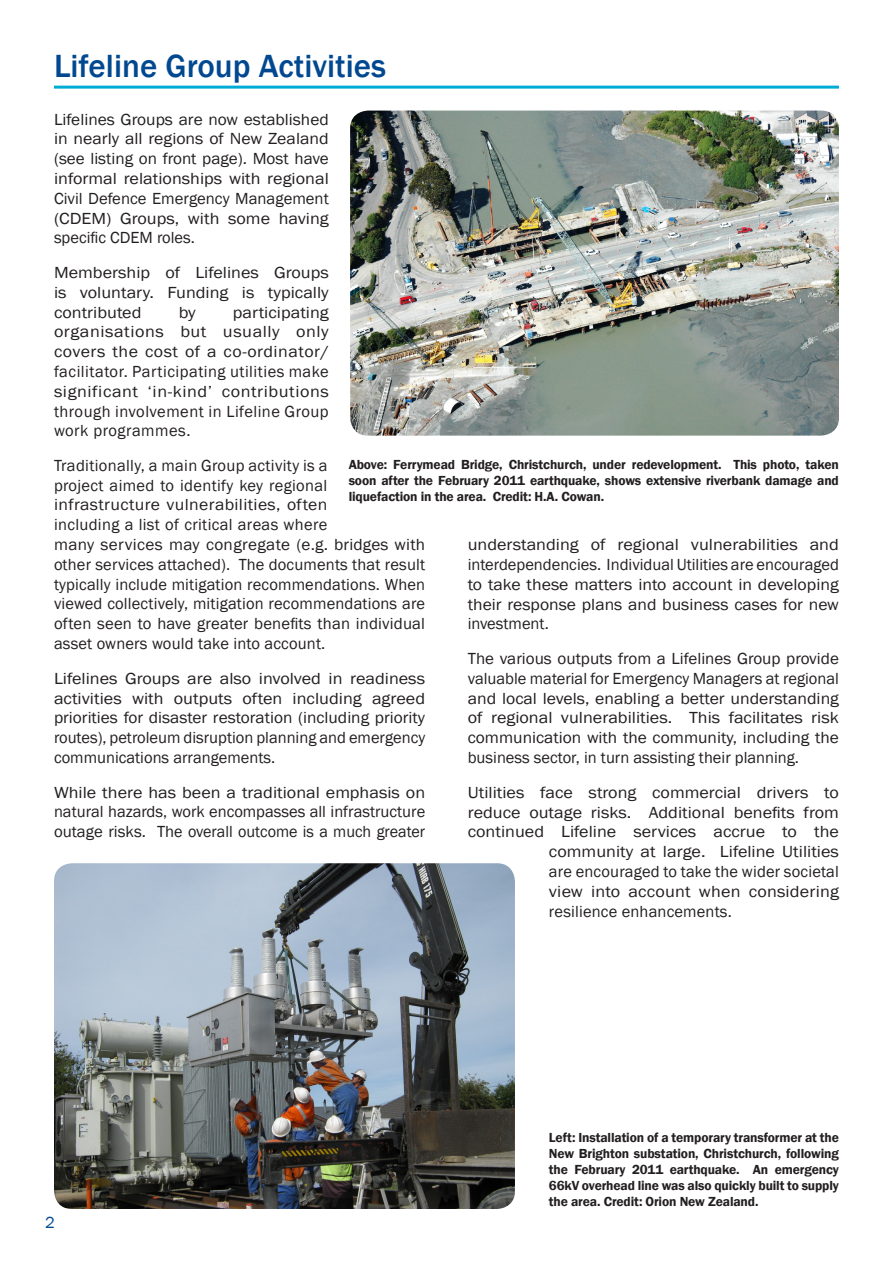
<style>
.page{position:relative;width:893px;height:1263px;background:#fff}
.page>*{position:absolute;margin:0;border:0;box-sizing:border-box;transform-origin:0 0}
.heading{font:500 33px "Franklin Gothic";color:#014890}
.body{font:16.5px/19.8px "Franklin Gothic";letter-spacing:.01em;color:#231f20;text-align:justify;scale:1.1 1}
.body-2{font:16.5px/19.8px "Franklin Gothic";letter-spacing:.01em;color:#231f20}
.body-3{font:16.5px/19.8px "Franklin Gothic";letter-spacing:.01em;color:#231f20;text-align:justify;scale:1.05 1}
.body-4{font:16.5px "Franklin Gothic";color:#014890}
.t1{font:600 13.5px/16.2px "Franklin Gothic";letter-spacing:-.01em;color:#231f20;text-align:justify}
</style>
<div class="page">
<img style="left:350px;top:111px;width:489px;height:325px">
<img style="left:54px;top:863px;width:461px;height:346px">
<hr style="left:54px;top:86px;width:785px;height:3px;background:#00acd5">
<p class="heading" style="left:54px;top:46px;width:334px">Lifeline Group Activities</p>
<p class="body-3" style="left:54px;top:110px;width:263px">Lifelines Groups are now established in nearly all regions of New Zealand (see listing on front page). Most have informal relationships with regional Civil Defence Emergency Management (CDEM) Groups, with some having specific CDEM roles.</p>
<p class="body" style="left:54px;top:263px;width:251px">Membership of Lifelines Groups is voluntary. Funding is typically contributed</p>
<p class="body" style="left:54px;top:303px;width:251px;text-indent:179px">participating organisations but usually only covers the cost of a co-ordinator/ facilitator. Participating utilities make significant ‘in-kind’ contributions through involvement in Lifeline Group work programmes.</p>
<p class="body-2" style="left:54px;top:456px;width:373px">Traditionally, a main Group activity is a<br>project aimed to identify key regional infrastructure vulnerabilities, often<br>including a list of critical areas where<br>many services may congregate (e.g. bridges with other services attached). The documents that result typically include mitigation recommendations. When viewed collectively, mitigation recommendations are often seen to have greater benefits than individual asset owners would take into account.</p>
<p class="body" style="left:54px;top:669px;width:339px">Lifelines Groups are also involved in readiness activities with outputs often including agreed priorities for disaster restoration (including priority routes), petroleum disruption planning and emergency communications arrangements.</p>
<p class="body" style="left:54px;top:782px;width:339px">While there has been a traditional emphasis on natural hazards, work encompasses all infrastructure outage risks. The overall outcome is a much greater</p>
<p class="body" style="left:179px;top:303px;width:17px">by</p>
<p class="t1" style="left:349px;top:456px;width:492px">Above: Ferrymead Bridge, Christchurch, under redevelopment. This photo, taken soon after the February 2011 earthquake, shows extensive riverbank damage and liquefaction in the area. Credit: H.A. Cowan.</p>
<p class="body" style="left:468px;top:535px;width:339px">understanding of regional vulnerabilities and interdependencies. Individual Utilities are encouraged to take these matters into account in developing their response plans and business cases for new investment.</p>
<p class="body-2" style="left:468px;top:649px;width:373px;text-align:justify">The various outputs from a Lifelines Group provide valuable material for Emergency Managers at regional and local levels, enabling a better understanding of regional vulnerabilities. This facilitates risk communication with the community, including the business sector, in turn assisting their planning.</p>
<p class="body" style="left:468px;top:783px;width:339px">Utilities face strong commercial drivers to</p>
<p class="body" style="left:468px;top:802px;width:339px">reduce outage risks. Additional benefits from</p>
<p class="body" style="left:468px;top:822px;width:339px">continued Lifeline services accrue to the</p>
<p class="body" style="left:549px;top:842px;width:265px">community at large. Lifeline Utilities</p>
<p class="body-2" style="left:549px;top:862px;width:291px">are encouraged to take the wider societal</p>
<p class="body" style="left:549px;top:882px;width:265px">view into account when considering</p>
<p class="body-2" style="left:549px;top:901px;width:184px">resilience enhancements.</p>
<p class="body-4" style="left:45px;top:1212px;width:11px">2</p>
<p class="t1" style="left:549px;top:1129px;width:291px">Left: Installation of a temporary transformer at the New Brighton substation, Christchurch, following the February 2011 earthquake. An emergency 66kV overhead line was also quickly built to supply the area. Credit: Orion New Zealand.</p>
</div>
